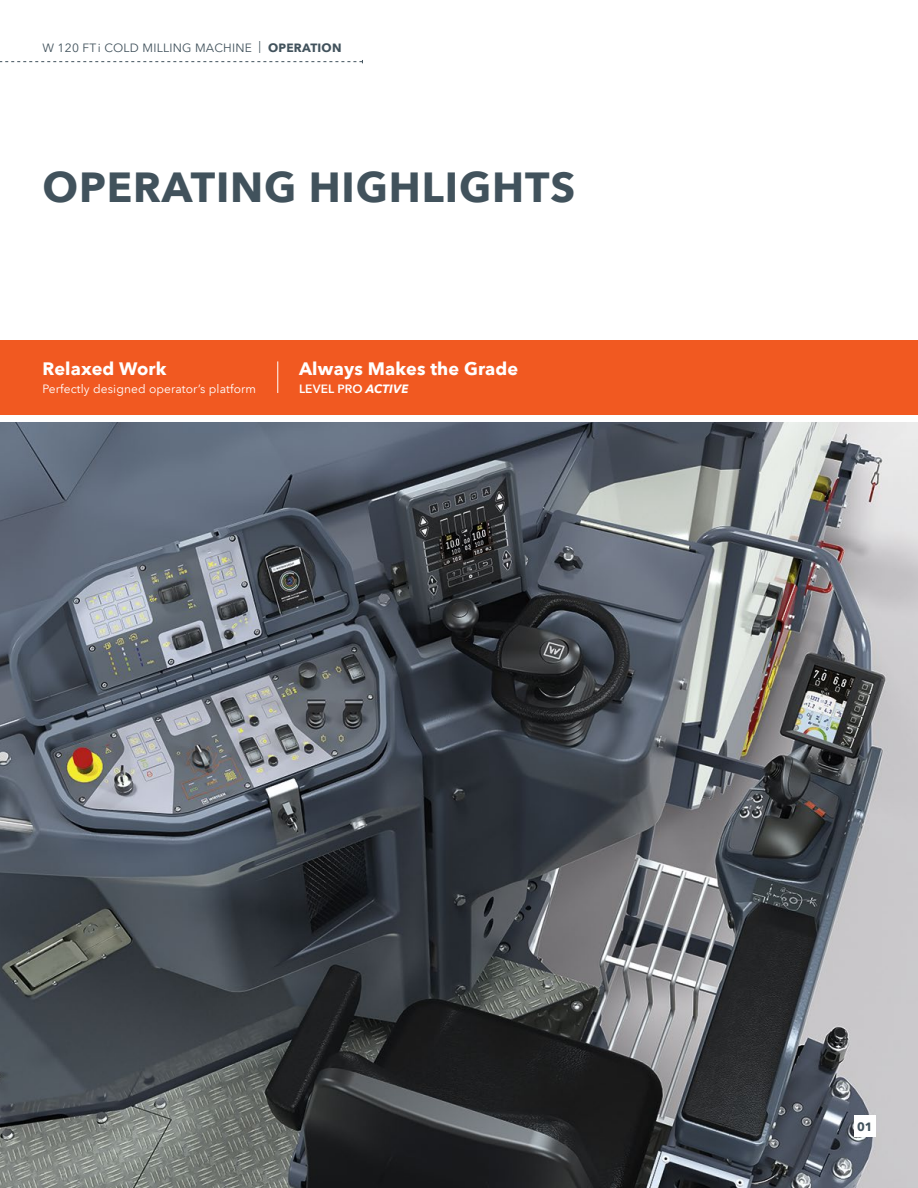
<style>
.page{position:relative;width:918px;height:1188px;background:#fff}
.page>*{position:absolute;margin:0;border:0;box-sizing:border-box;transform-origin:0 0}
.t1{font:700 42px "Avenir Next LT Pro";letter-spacing:.02em;color:#41525c}
.t2{font:700 18px "Avenir Next LT Pro";letter-spacing:.01em;color:#fff}
.t3{font:12px "Avenir Next LT Pro";letter-spacing:.02em;color:#41525c}
.t4{font:12px "Avenir Next LT Pro";letter-spacing:.01em;color:#fff}
.t5{font:600 12px "Avenir Next LT Pro";letter-spacing:.01em;color:#fff}
.t6{font:700 12px "Avenir Next LT Pro";color:#41525c}
.s1{font-weight:700}
.s2{font-weight:700;font-style:italic}
</style>
<div class="page">
<img style="left:0;top:423px;width:918px;height:765px">
<svg style="left:0;top:60px;width:363px;height:3px"></svg>
<div style="left:0;top:340px;width:918px;height:74px;background:#f15921"></div>
<hr style="left:277px;top:361px;width:1px;height:32px;background:#fff">
<div style="left:854px;top:1116px;width:21px;height:21px;background:#fff"></div>
<p class="t3" style="left:43px;top:40px;width:301px">W 120 FT i COLD MILLING MACHINE | <span class="s1">OPERATION</span></p>
<h1 class="t1" style="left:43px;top:161px;width:534px">OPERATING HIGHLIGHTS</h1>
<h2 class="t2" style="left:43px;top:358px;width:126px">Relaxed Work</h2>
<p class="t4" style="left:43px;top:382px;width:215px">Perfectly designed operator’s platform</p>
<h2 class="t2" style="left:299px;top:358px;width:221px">Always Makes the Grade</h2>
<p class="t5" style="left:299px;top:382px;width:111px">LEVEL PRO <span class="s2">ACTIVE</span></p>
<p class="t6" style="left:857px;top:1119px;width:17px">01</p>
</div>
